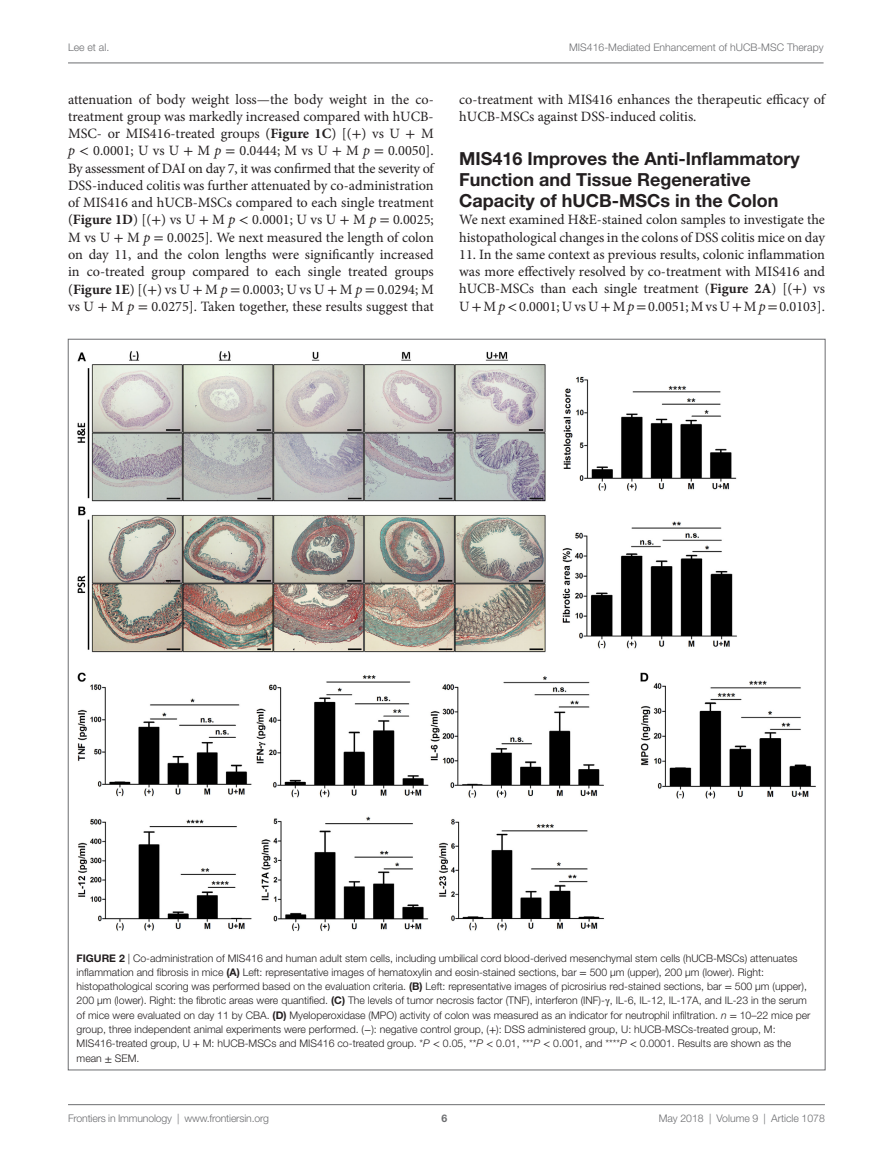
<style>
.page{position:relative;width:893px;height:1170px;background:#fff}
.page>*{position:absolute;margin:0;border:0;box-sizing:border-box;transform-origin:0 0}
.t1{font:700 18px/21px "Helvetica Neue LT Std";color:#231f20}
.t2{font:14.25px/17.2px "Minion Pro";color:#231f20;text-align:justify}
.t3{font:300 10.5px/14.2px "Helvetica Neue LT Std";color:#231f20}
.t4{font:300 10.5px "Helvetica Neue LT Std";color:#6c6d70}
.t5{font:700 10.5px "Helvetica Neue LT Std";color:#6c6d70}
.s1{font-weight:700}
.s2{font-family:"STIX General"}
.s3{font-style:italic}
.s4{font-family:"STIX General";font-weight:400}
</style>
<div class="page">
<img style="left:77px;top:351px;width:739px;height:580px">
<hr style="left:68px;top:63px;width:756px;height:1px;background:#6c6d70">
<hr style="left:68px;top:1104px;width:757px;height:1px;background:#6c6d70">
<p class="t4" style="left:68px;top:41px;width:43px">Lee et al.</p>
<p class="t4" style="left:569px;top:41px;width:256px">MIS416-Mediated Enhancement of hUCB-MSC Therapy</p>
<p class="t2" style="left:68px;top:90px;width:367px">attenuation of body weight loss—the body weight in the co&shy;treatment group was markedly increased compared with hUCB-MSC- or MIS416-treated groups (<span class="s1">Figure 1C</span>) [(<span class="s2">+</span>) vs U <span class="s2">+</span> M <span class="s3">p</span> <span class="s2">&lt;</span> 0.0001; U vs U <span class="s2">+</span> M <span class="s3">p</span> <span class="s2">=</span> 0.0444; M vs U <span class="s2">+</span> M <span class="s3">p</span> <span class="s2">=</span> 0.0050].<br>By assessment of DAI on day 7, it was confirmed that the severity of DSS-induced colitis was further attenuated by co-administration of MIS416 and hUCB-MSCs compared to each single treatment (<span class="s1">Figure 1D</span>) [(<span class="s2">+</span>) vs U <span class="s2">+</span> M <span class="s3">p</span> <span class="s2">&lt;</span> 0.0001; U vs U <span class="s2">+</span> M <span class="s3">p</span> <span class="s2">=</span> 0.0025; M vs U <span class="s2">+</span> M <span class="s3">p</span> <span class="s2">=</span> 0.0025]. We next measured the length of colon on day 11, and the colon lengths were significantly increased in co-treated group compared to each single treated groups (<span class="s1">Figure 1E</span>) [(<span class="s2">+</span>) vs U <span class="s2">+</span> M <span class="s3">p</span> <span class="s2">=</span> 0.0003; U vs U <span class="s2">+</span> M <span class="s3">p</span> <span class="s2">=</span> 0.0294; M vs U <span class="s2">+</span> M <span class="s3">p</span> <span class="s2">=</span> 0.0275]. Taken together, these results suggest that</p>
<p class="t2" style="left:459px;top:90px;width:367px">co-treatment with MIS416 enhances the therapeutic efficacy of hUCB-MSCs against DSS-induced colitis.</p>
<p class="t1" style="left:459px;top:148px;width:342px">MIS416 Improves the Anti-Inflammatory<br>Function and Tissue Regenerative<br>Capacity of hUCB-MSCs in the Colon</p>
<p class="t2" style="left:459px;top:211px;width:367px">We next examined H&amp;E-stained colon samples to investigate the histopathological changes in the colons of DSS colitis mice on day</p>
<p class="t2" style="left:459px;top:246px;width:367px">11. In the same context as previous results, colonic inflammation was more effectively resolved by co-treatment with MIS416 and hUCB-MSCs than each single treatment (<span class="s1">Figure 2A</span>) [(<span class="s2">+</span>) vs U <span class="s2">+</span> M <span class="s3">p</span><span class="s2">&lt;</span> 0.0001; U vs U <span class="s2">+</span> M <span class="s3">p</span><span class="s2">=</span> 0.0051; M vs U <span class="s2">+</span> M <span class="s3">p</span><span class="s2">=</span> 0.0103].</p>
<p class="t3" style="left:77px;top:950px;width:735px"><span class="s1">FIG URE 2</span> | Co-administration of MIS416 and human adult stem cells, including umbilical cord blood-derived mesenchymal stem cells (hUCB-MSCs) attenuates inflammation and fibrosis in mice <span class="s1">(A)</span> Left: representative images of hematoxylin and eosin-stained sections, bar <span class="s4">=</span> 500 µm (upper), 200 µm (lower). Right: histopathological scoring was performed based on the evaluation criteria. <span class="s1">(B)</span> Left: representative images of picrosirius red-stained sections, bar <span class="s4">=</span> 500 µm (upper), 200 µm (lower). Right: the fibrotic areas were quantified. <span class="s1">(C)</span> The levels of tumor necrosis factor (TNF), interferon (INF)-<span class="s4">γ</span>, IL-6, IL-12, IL-17A, and IL-23 in the serum of mice were evaluated on day 11 by CBA. <span class="s1">(D)</span> Myeloperoxidase (MPO) activity of colon was measured as an indicator for neutrophil infiltration. <span class="s3">n</span> <span class="s4">=</span> 10–22 mice per group, three independent animal experiments were performed. (<span class="s4">−</span>): negative control group, (<span class="s4">+</span>): DSS administered group, U: hUCB-MSCs-treated group, M:<br>MIS416-treated group, U <span class="s4">+</span> M: hUCB-MSCs and MIS416 co-treated group. *<span class="s3">P</span> <span class="s4">&lt;</span> 0.05, **<span class="s3">P</span> <span class="s4">&lt;</span> 0.01, ***<span class="s3">P</span> <span class="s4">&lt;</span> 0.001, and ****<span class="s3">P</span> <span class="s4">&lt;</span> 0.0001. Results are shown as the mean <span class="s4">±</span> SEM.</p>
<p class="t4" style="left:68px;top:1111px;width:203px">Frontiers in Immunology | www.frontiersin.org</p>
<p class="t4" style="left:659px;top:1111px;width:168px">May 2018 | Volume 9 | Article 1078</p>
<p class="t5" style="left:441px;top:1111px;width:7px">6</p>
</div>
